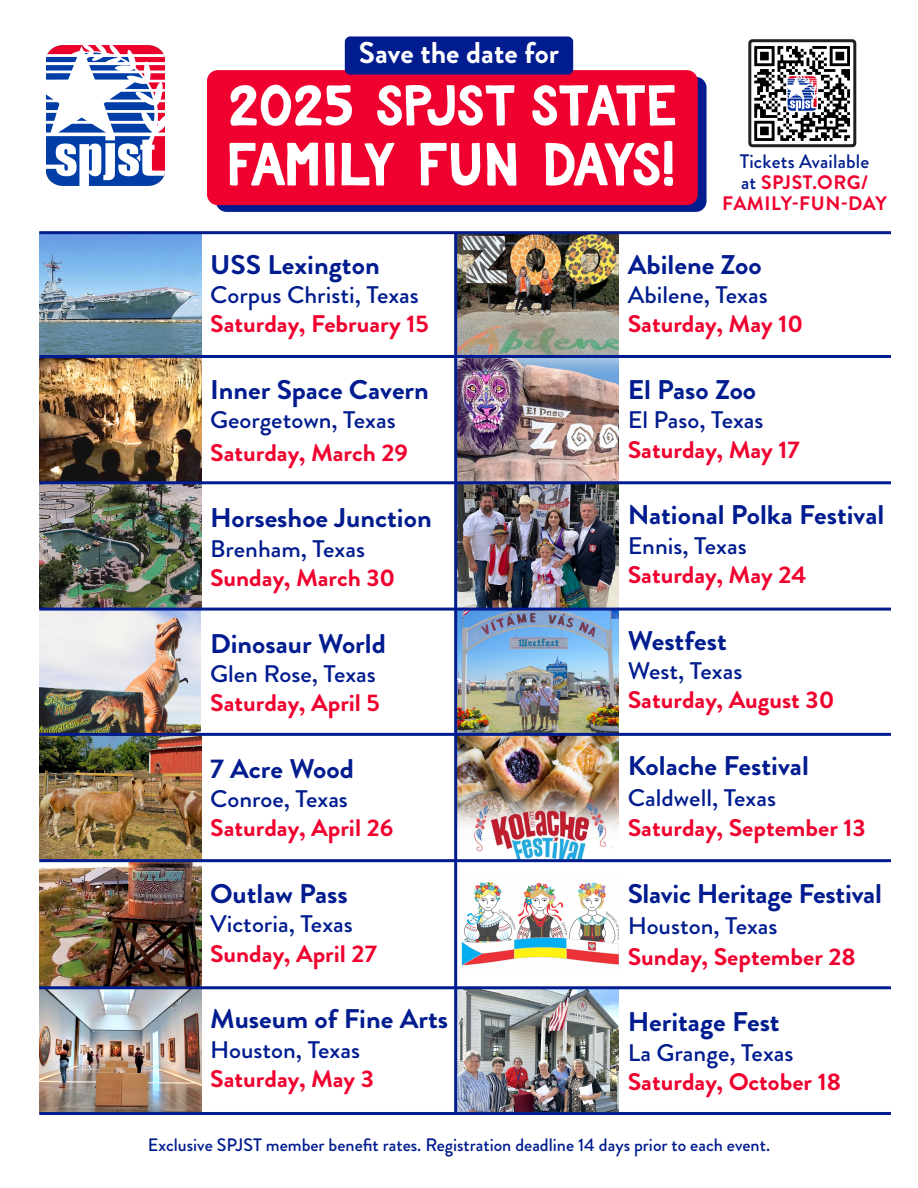
<style>
.page{position:relative;width:918px;height:1188px;background:#fff}
.page>*{position:absolute;margin:0;border:0;box-sizing:border-box;transform-origin:0 0}
.t1{font:57px "Bluberry";letter-spacing:-.03em;color:#fff}
.t2{font:54px "Bluberry";color:#fff}
.t3{font:700 30px "Brandon Grotesque";color:#fff}
.t4{font:700 27px "Brandon Grotesque";color:#001c8f;scale:1.05 1}
.t5{font:700 24px "Brandon Grotesque";color:#f0002e;scale:1.05 1}
.t6{font:500 24px "Brandon Grotesque";color:#001c8f;scale:1.05 1}
.t7{font:700 19.5px "Brandon Grotesque";letter-spacing:.03em;color:#f0002e}
.t8{font:500 19.5px "Brandon Grotesque";letter-spacing:.01em;color:#001c8f}
.t9{font:500 18px "Brandon Grotesque";color:#001c8f}
.s1{font-weight:500;color:#001c8f}
</style>
<div class="page">
<div style="left:216px;top:77px;width:491px;height:135px;background:#001c8f;border-radius:11px"></div>
<div style="left:207px;top:70px;width:491px;height:135px;background:#f0002e;border-radius:11px"></div>
<img style="left:46px;top:45px;width:118px;height:141px">
<img style="left:39px;top:862px;width:162px;height:124px">
<img style="left:39px;top:234px;width:162px;height:121px">
<img style="left:39px;top:358px;width:162px;height:123px">
<img style="left:39px;top:484px;width:162px;height:124px">
<img style="left:457px;top:358px;width:162px;height:123px">
<img style="left:457px;top:736px;width:162px;height:123px">
<img style="left:39px;top:736px;width:162px;height:123px">
<img style="left:457px;top:484px;width:162px;height:124px">
<img style="left:457px;top:611px;width:162px;height:122px">
<img style="left:457px;top:989px;width:162px;height:123px">
<img style="left:461px;top:882px;width:158px;height:84px">
<img style="left:457px;top:234px;width:162px;height:121px">
<img style="left:39px;top:989px;width:162px;height:123px">
<img style="left:39px;top:611px;width:162px;height:122px">
<hr style="left:39px;top:859px;width:852px;height:3px;background:#001c8f">
<hr style="left:39px;top:733px;width:852px;height:3px;background:#001c8f">
<hr style="left:39px;top:608px;width:852px;height:3px;background:#001c8f">
<hr style="left:39px;top:481px;width:852px;height:3px;background:#001c8f">
<hr style="left:39px;top:355px;width:852px;height:3px;background:#001c8f">
<hr style="left:39px;top:231px;width:852px;height:3px;background:#001c8f">
<hr style="left:39px;top:986px;width:852px;height:3px;background:#001c8f">
<hr style="left:39px;top:1112px;width:852px;height:3px;background:#001c8f">
<hr style="left:454px;top:233px;width:3px;height:879px;background:#001c8f">
<div style="left:345px;top:36px;width:228px;height:39px;background:#001c8f;border-radius:5px"></div>
<svg style="left:748px;top:39px;width:108px;height:108px"></svg>
<p class="t3" style="left:359px;top:42px;width:202px">Save the date for</p>
<p class="t2" style="left:228px;top:85px;width:449px">2025 SPJST STATE</p>
<p class="t1" style="left:228px;top:143px;width:450px">FAMILY FUN DAYS!</p>
<p class="t8" style="left:740px;top:154px;width:131px">Tickets Available</p>
<p class="t7" style="left:741px;top:175px;width:129px"><span class="s1">at</span> SPJST.ORG/</p>
<p class="t7" style="left:722px;top:196px;width:166px">FAMILY-FUN-DAY</p>
<p class="t4" style="left:210px;top:254px;width:163px">USS Lexington</p>
<p class="t6" style="left:210px;top:286px;width:200px">Corpus Christi, Texas</p>
<p class="t5" style="left:210px;top:315px;width:210px">Saturday, February 15</p>
<p class="t4" style="left:210px;top:380px;width:210px">Inner Space Cavern</p>
<p class="t6" style="left:210px;top:411px;width:178px">Georgetown, Texas</p>
<p class="t5" style="left:210px;top:443px;width:190px">Saturday, March 29</p>
<p class="t4" style="left:210px;top:508px;width:212px">Horseshoe Junction</p>
<p class="t6" style="left:210px;top:539px;width:149px">Brenham, Texas</p>
<p class="t5" style="left:210px;top:569px;width:178px">Sunday, March 30</p>
<p class="t4" style="left:210px;top:633px;width:169px">Dinosaur World</p>
<p class="t6" style="left:210px;top:665px;width:159px">Glen Rose, Texas</p>
<p class="t5" style="left:210px;top:694px;width:163px">Saturday, April 5</p>
<p class="t4" style="left:210px;top:758px;width:138px">7 Acre Wood</p>
<p class="t6" style="left:210px;top:790px;width:133px">Conroe, Texas</p>
<p class="t5" style="left:210px;top:819px;width:176px">Saturday, April 26</p>
<p class="t4" style="left:210px;top:884px;width:133px">Outlaw Pass</p>
<p class="t6" style="left:210px;top:915px;width:137px">Victoria, Texas</p>
<p class="t5" style="left:210px;top:944px;width:160px">Sunday, April 27</p>
<p class="t4" style="left:210px;top:1009px;width:228px">Museum of Fine Arts</p>
<p class="t6" style="left:210px;top:1040px;width:144px">Houston, Texas</p>
<p class="t5" style="left:210px;top:1070px;width:157px">Saturday, May 3</p>
<p class="t4" style="left:628px;top:254px;width:129px">Abilene Zoo</p>
<p class="t6" style="left:628px;top:286px;width:135px">Abilene, Texas</p>
<p class="t5" style="left:628px;top:315px;width:168px">Saturday, May 10</p>
<p class="t4" style="left:628px;top:380px;width:124px">El Paso Zoo</p>
<p class="t6" style="left:628px;top:411px;width:131px">El Paso, Texas</p>
<p class="t5" style="left:628px;top:440px;width:165px">Saturday, May 17</p>
<p class="t4" style="left:628px;top:505px;width:246px">National Polka Festival</p>
<p class="t6" style="left:628px;top:536px;width:115px">Ennis, Texas</p>
<p class="t5" style="left:628px;top:566px;width:172px">Saturday, May 24</p>
<p class="t4" style="left:628px;top:630px;width:96px">Westfest</p>
<p class="t6" style="left:628px;top:662px;width:111px">West, Texas</p>
<p class="t5" style="left:628px;top:691px;width:198px">Saturday, August 30</p>
<p class="t4" style="left:628px;top:755px;width:174px">Kolache Festival</p>
<p class="t6" style="left:628px;top:788px;width:143px">Caldwell, Texas</p>
<p class="t5" style="left:628px;top:819px;width:228px">Saturday, September 13</p>
<p class="t4" style="left:628px;top:884px;width:243px">Slavic Heritage Festival</p>
<p class="t6" style="left:628px;top:917px;width:144px">Houston, Texas</p>
<p class="t5" style="left:628px;top:947px;width:219px">Sunday, September 28</p>
<p class="t4" style="left:628px;top:1012px;width:146px">Heritage Fest</p>
<p class="t6" style="left:628px;top:1043px;width:159px">La Grange, Texas</p>
<p class="t5" style="left:628px;top:1073px;width:204px">Saturday, October 18</p>
<p class="t9" style="left:148px;top:1138px;width:624px">Exclusive SPJST member benefit rates. Registration deadline 14 days prior to each event.</p>
</div>
